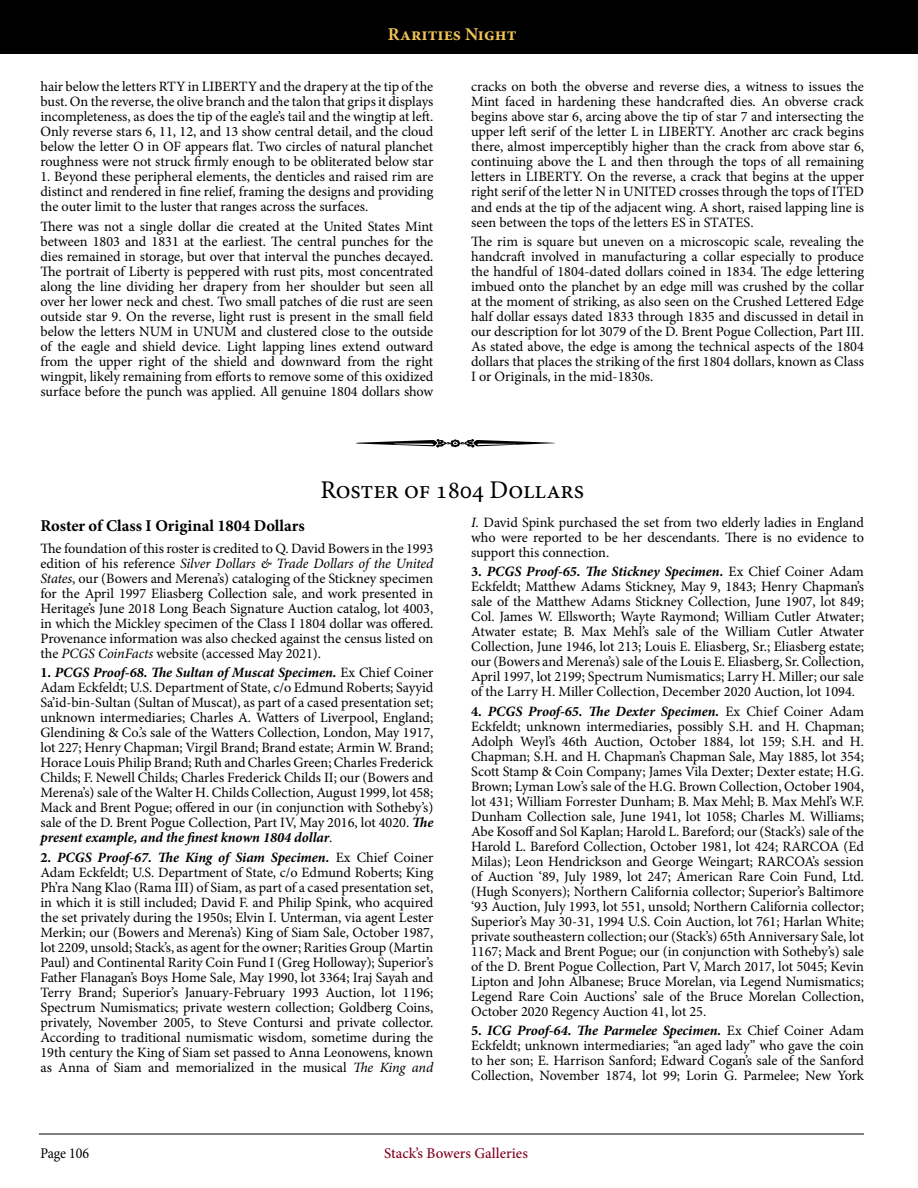
<style>
.page{position:relative;width:918px;height:1188px;background:#fff}
.page>*{position:absolute;margin:0;border:0;box-sizing:border-box;transform-origin:0 0}
.t1{font:25.5px "Minion Pro";letter-spacing:-.01em;color:#000}
.t2{font:700 18px "Minion Pro";color:#f1c355}
.t3{font:700 16.5px "Minion Pro";letter-spacing:-.005em;color:#000}
.t4{font:500 15px "Minion Pro";color:#820024}
.t5{font:condensed 15px "Minion Pro";color:#000}
.t6{font:14.25px/15px "Minion Pro";letter-spacing:-.005em;color:#000;text-align:justify}
.s1{font-style:italic}
.s2{font-weight:700}
.s3{font-weight:700;font-style:italic}
</style>
<div class="page">
<div style="left:0;top:0;width:918px;height:54px;background:#000"></div>
<hr style="left:39px;top:1134px;width:825px;height:1px;background:#000">
<p class="t2" style="left:388px;top:22px;width:130px">Rarities Night</p>
<p class="t6" style="left:40px;top:79px;width:394px">hair below the letters RTY in LIBERTY and the drapery at the tip of the bust. On the reverse, the olive branch and the talon that grips it displays incompleteness, as does the tip of the eagle’s tail and the wingtip at left.<br>Only reverse stars 6, 11, 12, and 13 show central detail, and the cloud below the letter O in OF appears flat. Two circles of natural planchet roughness were not struck firmly enough to be obliterated below star</p>
<p class="t6" style="left:40px;top:169px;width:394px">1. Beyond these peripheral elements, the denticles and raised rim are distinct and rendered in fine relief, framing the designs and providing the outer limit to the luster that ranges across the surfaces.</p>
<p class="t6" style="left:40px;top:219px;width:395px">There was not a single dollar die created at the United States Mint between 1803 and 1831 at the earliest. The central punches for the dies remained in storage, but over that interval the punches decayed.<br>The portrait of Liberty is peppered with rust pits, most concentrated along the line dividing her drapery from her shoulder but seen all over her lower neck and chest. Two small patches of die rust are seen outside star 9. On the reverse, light rust is present in the small field below the letters NUM in UNUM and clustered close to the outside of the eagle and shield device. Light lapping lines extend outward from the upper right of the shield and downward from the right wingpit, likely remaining from efforts to remove some of this oxidized surface before the punch was applied. All genuine 1804 dollars show</p>
<p class="t6" style="left:471px;top:79px;width:395px">cracks on both the obverse and reverse dies, a witness to issues the Mint faced in hardening these handcrafted dies. An obverse crack begins above star 6, arcing above the tip of star 7 and intersecting the upper left serif of the letter L in LIBERTY. Another arc crack begins there, almost imperceptibly higher than the crack from above star 6, continuing above the L and then through the tops of all remaining letters in LIBERTY. On the reverse, a crack that begins at the upper right serif of the letter N in UNITED crosses through the tops of ITED and ends at the tip of the adjacent wing. A short, raised lapping line is seen between the tops of the letters ES in STATES.</p>
<p class="t6" style="left:471px;top:234px;width:394px">The rim is square but uneven on a microscopic scale, revealing the handcraft involved in manufacturing a collar especially to produce the handful of 1804-dated dollars coined in 1834. The edge lettering imbued onto the planchet by an edge mill was crushed by the collar at the moment of striking, as also seen on the Crushed Lettered Edge half dollar essays dated 1833 through 1835 and discussed in detail in our description for lot 3079 of the D. Brent Pogue Collection, Part III.<br>As stated above, the edge is among the technical aspects of the 1804 dollars that places the striking of the first 1804 dollars, known as Class I or Originals, in the mid-1830s.</p>
<h1 class="t1" style="left:320px;top:473px;width:265px">Roster of 1804 Dollars</h1>
<p class="t3" style="left:40px;top:514px;width:266px">Roster of Class I Original 1804 Dollars</p>
<p class="t6" style="left:40px;top:541px;width:394px">The foundation of this roster is credited to Q. David Bowers in the 1993 edition of his reference <span class="s1">Silver Dollars &amp; Trade Dollars of the United States</span>, our (Bowers and Merena’s) cataloging of the Stickney specimen for the April 1997 Eliasberg Collection sale, and work presented in Heritage’s June 2018 Long Beach Signature Auction catalog, lot 4003, in which the Mickley specimen of the Class I 1804 dollar was offered.<br>Provenance information was also checked against the census listed on the <span class="s1">PCGS CoinFacts</span> website (accessed May 2021).</p>
<p class="t6" style="left:40px;top:665px;width:395px"><span class="s2">1.</span> <span class="s3">PCGS Proof-68. The Sultan of Muscat Specimen.</span> Ex Chief Coiner Adam Eckfeldt; U.S. Department of State, c/o Edmund Roberts; Sayyid Sa’id-bin-Sultan (Sultan of Muscat), as part of a cased presentation set; unknown intermediaries; Charles A. Watters of Liverpool, England; Glendining &amp; Co.’s sale of the Watters Collection, London, May 1917, lot 227; Henry Chapman; Virgil Brand; Brand estate; Armin W. Brand; Horace Louis Philip Brand; Ruth and Charles Green; Charles Frederick Childs; F. Newell Childs; Charles Frederick Childs II; our (Bowers and Merena’s) sale of the Walter H. Childs Collection, August 1999, lot 458; Mack and Brent Pogue; offered in our (in conjunction with Sotheby’s) sale of the D. Brent Pogue Collection, Part IV, May 2016, lot 4020. <span class="s3">The present example, and the finest known 1804 dollar</span>.</p>
<p class="t6" style="left:40px;top:850px;width:394px"><span class="s2">2.</span> <span class="s3">PCGS Proof-67. The King of Siam Specimen.</span> Ex Chief Coiner Adam Eckfeldt; U.S. Department of State, c/o Edmund Roberts; King Ph’ra Nang Klao (Rama III) of Siam, as part of a cased presentation set, in which it is still included; David F. and Philip Spink, who acquired the set privately during the 1950s; Elvin I. Unterman, via agent Lester Merkin; our (Bowers and Merena’s) King of Siam Sale, October 1987, lot 2209, unsold; Stack’s, as agent for the owner; Rarities Group (Martin Paul) and Continental Rarity Coin Fund I (Greg Holloway); Superior’s Father Flanagan’s Boys Home Sale, May 1990, lot 3364; Iraj Sayah and Terry Brand; Superior’s January-February 1993 Auction, lot 1196; Spectrum Numismatics; private western collection; Goldberg Coins, privately, November 2005, to Steve Contursi and private collector.<br>According to traditional numismatic wisdom, sometime during the 19th century the King of Siam set passed to Anna Leonowens, known as Anna of Siam and memorialized in the musical <span class="s1">The King and</span></p>
<p class="t6" style="left:471px;top:515px;width:394px"><span class="s1">I.</span> David Spink purchased the set from two elderly ladies in England who were reported to be her descendants. There is no evidence to support this connection.</p>
<p class="t6" style="left:471px;top:564px;width:394px"><span class="s2">3.</span> <span class="s3">PCGS Proof-65. The Stickney Specimen.</span> Ex Chief Coiner Adam Eckfeldt; Matthew Adams Stickney, May 9, 1843; Henry Chapman’s sale of the Matthew Adams Stickney Collection, June 1907, lot 849; Col. James W. Ellsworth; Wayte Raymond; William Cutler Atwater; Atwater estate; B. Max Mehl’s sale of the William Cutler Atwater Collection, June 1946, lot 213; Louis E. Eliasberg, Sr.; Eliasberg estate; our (Bowers and Merena’s) sale of the Louis E. Eliasberg, Sr. Collection, April 1997, lot 2199; Spectrum Numismatics; Larry H. Miller; our sale of the Larry H. Miller Collection, December 2020 Auction, lot 1094.</p>
<p class="t6" style="left:471px;top:704px;width:394px"><span class="s2">4.</span> <span class="s3">PCGS Proof-65. The Dexter Specimen.</span> Ex Chief Coiner Adam Eckfeldt; unknown intermediaries, possibly S.H. and H. Chapman; Adolph Weyl’s 46th Auction, October 1884, lot 159; S.H. and H.<br>Chapman; S.H. and H. Chapman’s Chapman Sale, May 1885, lot 354; Scott Stamp &amp; Coin Company; James Vila Dexter; Dexter estate; H.G.<br>Brown; Lyman Low’s sale of the H.G. Brown Collection, October 1904, lot 431; William Forrester Dunham; B. Max Mehl; B. Max Mehl’s W.F.<br>Dunham Collection sale, June 1941, lot 1058; Charles M. Williams; Abe Kosoff and Sol Kaplan; Harold L. Bareford; our (Stack’s) sale of the Harold L. Bareford Collection, October 1981, lot 424; RARCOA (Ed Milas); Leon Hendrickson and George Weingart; RARCOA’s session of Auction ‘89, July 1989, lot 247; American Rare Coin Fund, Ltd. (Hugh Sconyers); Northern California collector; Superior’s Baltimore ‘93 Auction, July 1993, lot 551, unsold; Northern California collector; Superior’s May 30-31, 1994 U.S. Coin Auction, lot 761; Harlan White; private southeastern collection; our (Stack’s) 65th Anniversary Sale, lot 1167; Mack and Brent Pogue; our (in conjunction with Sotheby’s) sale of the D. Brent Pogue Collection, Part V, March 2017, lot 5045; Kevin Lipton and John Albanese; Bruce Morelan, via Legend Numismatics; Legend Rare Coin Auctions’ sale of the Bruce Morelan Collection, October 2020 Regency Auction 41, lot 25.</p>
<p class="t6" style="left:471px;top:1023px;width:395px"><span class="s2">5.</span> <span class="s3">ICG Proof-64. The Parmelee Specimen.</span> Ex Chief Coiner Adam Eckfeldt; unknown intermediaries; “an aged lady” who gave the coin to her son; E. Harrison Sanford; Edward Cogan’s sale of the Sanford Collection, November 1874, lot 99; Lorin G. Parmelee; New York</p>
<p class="t5" style="left:40px;top:1144px;width:50px">Page 106</p>
<p class="t4" style="left:384px;top:1143px;width:145px">Stack’s Bowers Galleries</p>
</div>
